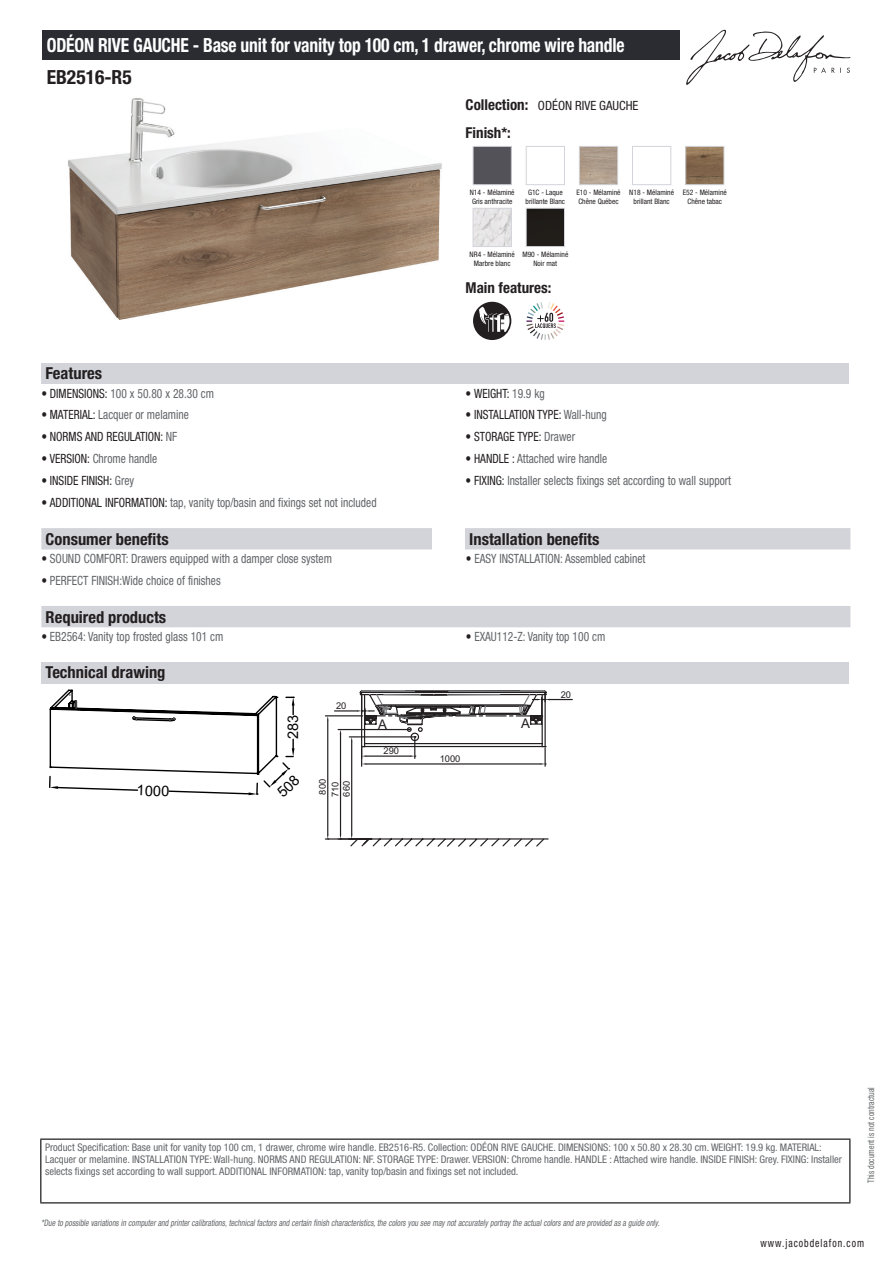
<style>
.page{position:relative;width:893px;height:1263px;background:#fff}
.page>*{position:absolute;margin:0;border:0;box-sizing:border-box;transform-origin:0 0}
.t1{font:700 condensed 19.5px "Helvetica Neue LT Std";letter-spacing:-.01em;color:#fff;scale:.9 1}
.t2{font:700 condensed 19.5px "Helvetica Neue LT Std";color:#231f20}
.t3{font:700 condensed 16.5px "Helvetica Neue LT Std";color:#231f20}
.t4{font:700 condensed 15px "Helvetica Neue LT Std";color:#231f20}
.t5{font:14.7px "Arial";color:#000001}
.t6{font:13.35px "Arial";color:#231f20}
.t7{font:condensed 12.75px "Helvetica Neue LT Std";color:#626568;scale:.9 1}
.t8{font:condensed 12.75px "Helvetica Neue LT Std";color:#231f20;scale:.9 1}
.t9{font:condensed 12.75px "Helvetica Neue LT Std";color:#231f20}
.t10{font:condensed 11.25px "Helvetica Neue LT Std";letter-spacing:.1em;color:#231f20;scale:.87 1}
.t11{font:condensed 10.5px/12px "Helvetica Neue LT Std";color:#626568}
.t12{font:9.3px "Arial";color:#231f20}
.t13{font:italic condensed 9px "Helvetica Neue LT Std";color:#626568;scale:.87 1}
.t14{font:condensed 9px "Helvetica Neue LT Std";color:#626568;scale:.87 1}
.t15{font:condensed 7.5px/9px "Helvetica Neue LT Std";color:#231f20;text-align:center}
.s1{font-weight:700;font-size:15px}
.s2{color:#231f20}
.s3{color:#626568}
</style>
<div class="page">
<svg style="left:686px;top:30px;width:164px;height:55px"></svg>
<img style="left:68px;top:98px;width:374px;height:222px">
<img style="left:475px;top:148px;width:35px;height:35px">
<div style="left:473px;top:146px;width:39px;height:39px;border:1px solid #d3d4da"></div>
<div style="left:526px;top:146px;width:39px;height:39px;border:1px solid #d3d4da"></div>
<img style="left:581px;top:148px;width:35px;height:35px">
<div style="left:579px;top:146px;width:39px;height:39px;border:1px solid #d3d4da"></div>
<div style="left:632px;top:146px;width:39px;height:39px;border:1px solid #d3d4da"></div>
<img style="left:687px;top:148px;width:35px;height:35px">
<div style="left:685px;top:146px;width:39px;height:39px;border:1px solid #d3d4da"></div>
<img style="left:475px;top:210px;width:35px;height:35px">
<div style="left:473px;top:208px;width:39px;height:39px;border:1px solid #d3d4da"></div>
<img style="left:528px;top:210px;width:35px;height:35px">
<div style="left:526px;top:208px;width:39px;height:39px;border:1px solid #d3d4da"></div>
<svg style="left:473px;top:302px;width:38px;height:38px"></svg>
<svg style="left:526px;top:302px;width:38px;height:38px"></svg>
<div style="left:41px;top:363px;width:808px;height:21px;background:#d3d4da"></div>
<div style="left:41px;top:528px;width:809px;height:21px;background:#d3d4da"></div>
<div style="left:432px;top:528px;width:33px;height:21px;background:#fff"></div>
<div style="left:41px;top:606px;width:809px;height:21px;background:#d3d4da"></div>
<div style="left:41px;top:662px;width:808px;height:21px;background:#d3d4da"></div>
<hr style="left:325px;top:715px;width:37px;height:1px;background:#231f20">
<hr style="left:325px;top:838px;width:33px;height:1px;background:#231f20">
<svg style="left:327px;top:690px;width:245px;height:157px"></svg>
<div style="left:43px;top:30px;width:637px;height:30px;background:#2a2c32"></div>
<hr style="left:40px;top:1138px;width:810px;height:2px;background:#040503">
<hr style="left:40px;top:1140px;width:1px;height:62px;background:#040503">
<hr style="left:849px;top:1140px;width:1px;height:62px;background:#040503">
<hr style="left:40px;top:1202px;width:810px;height:1px;background:#040503">
<svg style="left:49px;top:689px;width:246px;height:107px"></svg>
<h1 class="t1" style="left:47px;top:33px;width:643px">ODÉON RIVE GAUCHE - Base unit for vanity top 100 cm, 1 drawer, chrome wire handle</h1>
<h1 class="t2" style="left:47px;top:65px;width:87px">EB2516-R5</h1>
<p class="t9" style="left:466px;top:98px;width:174px"><span class="s1">Collection:</span> ODÉON RIVE GAUCHE</p>
<h3 class="t4" style="left:466px;top:123px;width:47px">Finish*:</h3>
<p class="t15" style="left:470px;top:187px;width:46px;text-align:left">N14 - Mélaminé<br>Gris anthracite</p>
<p class="t15" style="left:526px;top:187px;width:41px">G1C - Laque brillante Blanc</p>
<p class="t15" style="left:576px;top:187px;width:46px;text-align:left">E10 - Mélaminé<br>Chêne Québec</p>
<p class="t15" style="left:629px;top:187px;width:46px">N18 - Mélaminé brillant Blanc</p>
<p class="t15" style="left:683px;top:187px;width:46px">E52 - Mélaminé<br>Chêne tabac</p>
<p class="t15" style="left:470px;top:249px;width:47px">NR4 - Mélaminé<br>Marbre blanc</p>
<p class="t15" style="left:522px;top:249px;width:47px">M90 - Mélaminé<br>Noir mat</p>
<h3 class="t4" style="left:466px;top:279px;width:87px">Main features:</h3>
<h2 class="t3" style="left:46px;top:364px;width:58px">Features</h2>
<p class="t7" style="left:41px;top:386px;width:193px"><span class="s2">• DIMENSIONS:</span> 100 x 50.80 x 28.30 cm</p>
<p class="t8" style="left:466px;top:386px;width:90px">• WEIGHT: <span class="s3">19.9 kg</span></p>
<p class="t7" style="left:41px;top:407px;width:165px"><span class="s2">• MATERIAL:</span> Lacquer or melamine</p>
<p class="t8" style="left:466px;top:407px;width:158px">• INSTALLATION TYPE: <span class="s3">Wall-hung</span></p>
<p class="t8" style="left:41px;top:429px;width:153px">• NORMS AND REGULATION: <span class="s3">NF</span></p>
<p class="t8" style="left:466px;top:429px;width:123px">• STORAGE TYPE: <span class="s3">Drawer</span></p>
<p class="t7" style="left:41px;top:451px;width:130px"><span class="s2">• VERSION:</span> Chrome handle</p>
<p class="t7" style="left:466px;top:451px;width:159px"><span class="s2">• HANDLE :</span> Attached wire handle</p>
<p class="t8" style="left:41px;top:473px;width:105px">• INSIDE FINISH: <span class="s3">Grey</span></p>
<p class="t7" style="left:466px;top:473px;width:297px"><span class="s2">• FIXING:</span> Installer selects fixings set according to wall support</p>
<p class="t7" style="left:41px;top:495px;width:374px"><span class="s2">• ADDITIONAL INFORMATION:</span> tap, vanity top/basin and fixings set not included</p>
<h2 class="t3" style="left:46px;top:529px;width:125px">Consumer benefits</h2>
<h2 class="t3" style="left:469px;top:529px;width:132px">Installation benefits</h2>
<p class="t7" style="left:41px;top:551px;width:324px"><span class="s2">•</span> SOUND COMFORT: Drawers equipped with a damper close system</p>
<p class="t7" style="left:466px;top:551px;width:201px"><span class="s2">•</span> EASY INSTALLATION: Assembled cabinet</p>
<p class="t7" style="left:41px;top:573px;width:201px"><span class="s2">•</span> PERFECT FINISH:Wide choice of finishes</p>
<h2 class="t3" style="left:46px;top:607px;width:122px">Required products</h2>
<p class="t7" style="left:41px;top:629px;width:204px"><span class="s2">•</span> EB2564: Vanity top frosted glass 101 cm</p>
<p class="t7" style="left:466px;top:629px;width:156px"><span class="s2">•</span> EXAU112-Z: Vanity top 100 cm</p>
<h2 class="t3" style="left:46px;top:663px;width:121px">Technical drawing</h2>
<h3 class="t5" style="left:137px;top:780px;width:34px;rotate:2deg">1000</h3>
<p class="t12" style="left:336px;top:699px;width:12px">20</p>
<h3 class="t5" style="left:283px;top:739px;width:26px;rotate:-90deg">283</h3>
<p class="t6" style="left:378px;top:715px;width:10px">A</p>
<p class="t6" style="left:521px;top:714px;width:10px">A</p>
<p class="t12" style="left:383px;top:744px;width:17px">290</p>
<p class="t12" style="left:440px;top:752px;width:22px">1000</p>
<p class="t12" style="left:316px;top:794px;width:17px;rotate:-90deg">800</p>
<p class="t12" style="left:340px;top:797px;width:17px;rotate:-90deg">660</p>
<p class="t12" style="left:329px;top:797px;width:17px;rotate:-90deg">710</p>
<p class="t12" style="left:561px;top:688px;width:12px">20</p>
<p class="t11" style="left:45px;top:1141px;width:798px">Product Specification: Base unit for vanity top 100 cm, 1 drawer, chrome wire handle. EB2516-R5. Collection: ODÉON RIVE GAUCHE. DIMENSIONS: 100 x 50.80 x 28.30 cm. WEIGHT: 19.9 kg. MATERIAL:<br>Lacquer or melamine. INSTALLATION TYPE: Wall-hung. NORMS AND REGULATION: NF. STORAGE TYPE: Drawer. VERSION: Chrome handle. HANDLE : Attached wire handle. INSIDE FINISH: Grey. FIXING: Installer selects fixings set according to wall support. ADDITIONAL INFORMATION: tap, vanity top/basin and fixings set not included.</p>
<p class="t13" style="left:41px;top:1217px;width:714px">*Due to possible variationsin computerand printercalibrations,technicalfactorsand certain finish characteristics,the colorsyou see maynotaccuratelyportraythe actualcolorsand are provided asa guide only.</p>
<p class="t14" style="left:866px;top:1183px;width:111px;rotate:-90deg">This document is not contractual</p>
<p class="t10" style="left:760px;top:1237px;width:121px">www.jacobdelafon.com</p>
</div>
